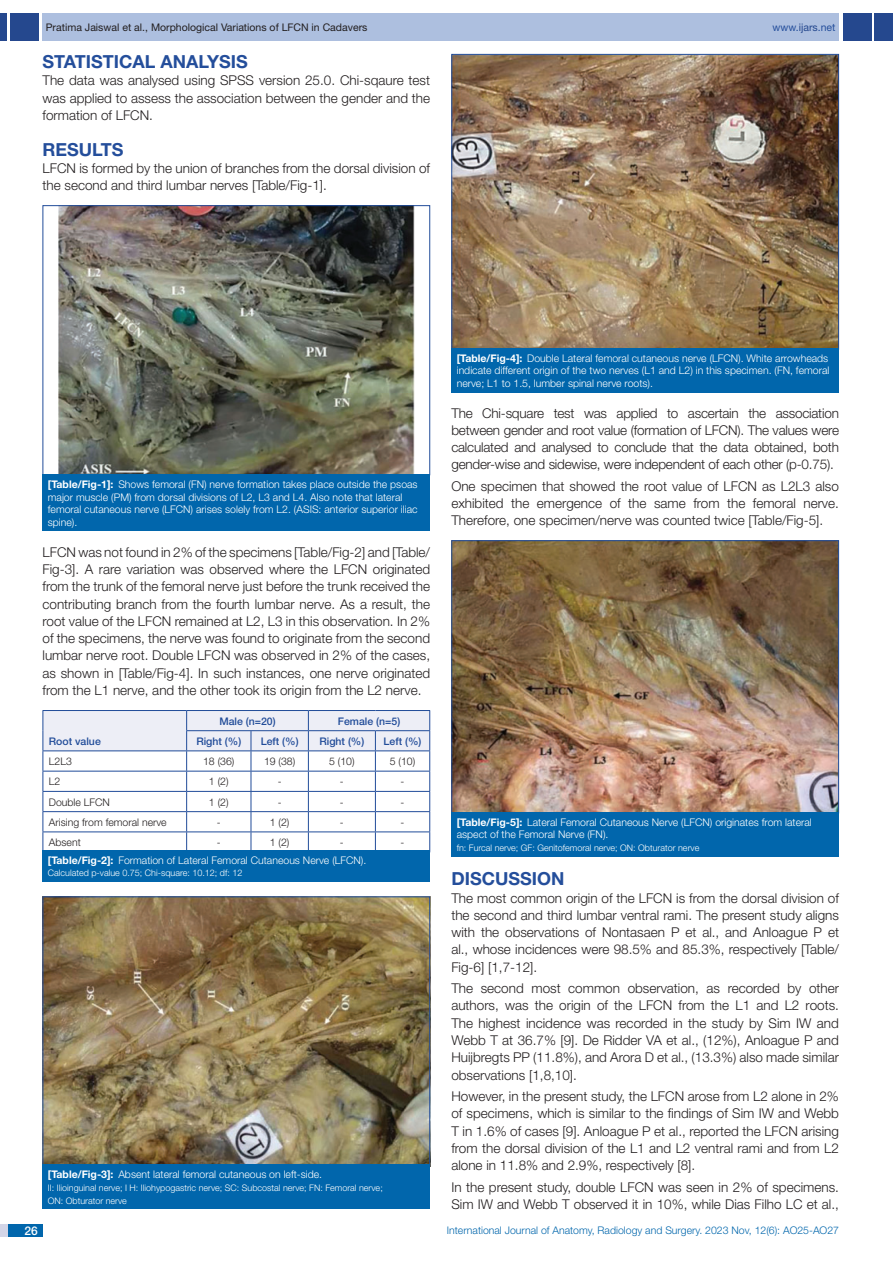
<style>
.page{position:relative;width:893px;height:1263px;background:#fff}
.page>*{position:absolute;margin:0;border:0;box-sizing:border-box;transform-origin:0 0}
.Heading{font:700 18px "Helvetica Neue";color:#244e9b}
.Body_text{font:300 13.5px/17.2px "Helvetica Neue";color:#231f20;text-align:justify}
.t1{font:500 12px "Helvetica Neue";color:#fff}
.TABLE_FIG{font:300 10.5px/12.6px "Helvetica Neue";color:#fff}
.tb_txt{font:300 10.5px "Helvetica Neue";color:#231f20}
.t2{font:300 10.5px "Helvetica Neue";color:#0166ac}
.tb_head{font:500 10.5px "Helvetica Neue";color:#214c99}
.t3{font:10.5px "Helvetica Neue";color:#231f20}
.t4{font:10.5px "Helvetica Neue";color:#244e9b}
.TABLE_FIG-2{font:300 9px/12.6px "Helvetica Neue";color:#fff}
.s1{color:#25488e}
.s2{font-weight:700}
</style>
<div class="page">
<div style="left:0;top:13px;width:7px;height:28px;background:#25488e"></div>
<div style="left:10px;top:13px;width:29px;height:28px;background:#25488e"></div>
<div style="left:43px;top:13px;width:796px;height:28px;background:#adbfdf"></div>
<div style="left:875px;top:13px;width:18px;height:28px;background:#25488e"></div>
<div style="left:843px;top:13px;width:29px;height:28px;background:#25488e"></div>
<div style="left:0;top:1224px;width:43px;height:13px;background:#d3d5e7"></div>
<div style="left:8px;top:1224px;width:35px;height:13px;background:#0166ac"></div>
<svg style="left:43px;top:710px;width:387px;height:140px"></svg>
<div style="left:43px;top:850px;width:387px;height:31px;background:#0166ac"></div>
<img style="left:45px;top:898px;width:383px;height:267px">
<div style="left:43px;top:1165px;width:387px;height:44px;background:#0166ac"></div>
<img style="left:453px;top:542px;width:384px;height:269px">
<div style="left:451px;top:540px;width:388px;height:273px;border:1px solid #214c99"></div>
<div style="left:451px;top:812px;width:388px;height:44px;background:#0166ac"></div>
<img style="left:58px;top:207px;width:357px;height:266px">
<div style="left:43px;top:205px;width:387px;height:270px;border:1px solid #214c99"></div>
<div style="left:43px;top:474px;width:387px;height:57px;background:#0166ac"></div>
<img style="left:453px;top:56px;width:384px;height:292px">
<div style="left:451px;top:348px;width:388px;height:44px;background:#0166ac"></div>
<p class="t3" style="left:46px;top:21px;width:323px">Pratima Jaiswal et al., Morphological Variations of LFCN in Cadavers</p>
<p class="t4" style="left:773px;top:21px;width:64px">www.<span class="s1">ijars</span>.net</p>
<p class="Heading" style="left:43px;top:51px;width:207px">STATISTICAL ANALYSIS</p>
<p class="Body_text" style="left:43px;top:72px;width:389px">The data was analysed using SPSS version 25.0. Chi-sqaure test was applied to assess the association between the gender and the formation of LFCN.</p>
<p class="Heading" style="left:43px;top:138px;width:83px">RESULTS</p>
<p class="Body_text" style="left:43px;top:159px;width:389px">LFCN is formed by the union of branches from the dorsal division of the second and third lumbar nerves [Table/Fig-1].</p>
<p class="TABLE_FIG" style="left:48px;top:478px;width:371px"><span class="s2">[Table/Fig-1]:</span> Shows femoral (FN) nerve formation takes place outside the psoas major muscle (PM) from dorsal divisions of L2, L3 and L4. Also note that lateral femoral cutaneous nerve (LFCN) arises solely from L2. (ASIS: anterior superior iliac spine).</p>
<p class="Body_text" style="left:43px;top:543px;width:389px">LFCN was not found in 2% of the specimens [Table/Fig-2] and [Table/ Fig-3]. A rare variation was observed where the LFCN originated from the trunk of the femoral nerve just before the trunk received the contributing branch from the fourth lumbar nerve. As a result, the root value of the LFCN remained at L2, L3 in this observation. In 2% of the specimens, the nerve was found to originate from the second lumbar nerve root. Double LFCN was observed in 2% of the cases, as shown in [Table/Fig-4]. In such instances, one nerve originated from the L1 nerve, and the other took its origin from the L2 nerve.</p>
<p class="tb_head" style="left:49px;top:735px;width:53px">Root value</p>
<p class="tb_head" style="left:219px;top:715px;width:58px">Male (n=20)</p>
<p class="tb_head" style="left:338px;top:715px;width:64px">Female (n=5)</p>
<p class="tb_head" style="left:196px;top:735px;width:46px">Right (%)</p>
<p class="tb_head" style="left:261px;top:735px;width:39px">Left (%)</p>
<p class="tb_head" style="left:319px;top:735px;width:46px">Right (%)</p>
<p class="tb_head" style="left:384px;top:735px;width:39px">Left (%)</p>
<p class="tb_txt" style="left:49px;top:755px;width:24px">L2L3</p>
<p class="tb_txt" style="left:203px;top:755px;width:33px">18 (36)</p>
<p class="tb_txt" style="left:264px;top:755px;width:33px">19 (38)</p>
<p class="tb_txt" style="left:329px;top:755px;width:27px">5 (10)</p>
<p class="tb_txt" style="left:390px;top:755px;width:27px">5 (10)</p>
<p class="tb_txt" style="left:49px;top:775px;width:13px">L2</p>
<p class="tb_txt" style="left:209px;top:775px;width:21px">1 (2)</p>
<p class="tb_txt" style="left:278px;top:775px;width:5px">-</p>
<p class="tb_txt" style="left:340px;top:775px;width:5px">-</p>
<p class="tb_txt" style="left:401px;top:775px;width:5px">-</p>
<p class="tb_txt" style="left:49px;top:795px;width:63px">Double LFCN</p>
<p class="tb_txt" style="left:209px;top:795px;width:21px">1 (2)</p>
<p class="tb_txt" style="left:278px;top:795px;width:5px">-</p>
<p class="tb_txt" style="left:340px;top:795px;width:5px">-</p>
<p class="tb_txt" style="left:401px;top:795px;width:5px">-</p>
<p class="tb_txt" style="left:49px;top:816px;width:119px">Arising from femoral nerve</p>
<p class="tb_txt" style="left:217px;top:816px;width:5px">-</p>
<p class="tb_txt" style="left:270px;top:816px;width:21px">1 (2)</p>
<p class="tb_txt" style="left:340px;top:816px;width:5px">-</p>
<p class="tb_txt" style="left:401px;top:816px;width:5px">-</p>
<p class="tb_txt" style="left:49px;top:836px;width:33px">Absent</p>
<p class="tb_txt" style="left:217px;top:836px;width:5px">-</p>
<p class="tb_txt" style="left:270px;top:836px;width:21px">1 (2)</p>
<p class="tb_txt" style="left:340px;top:836px;width:5px">-</p>
<p class="tb_txt" style="left:401px;top:836px;width:5px">-</p>
<p class="TABLE_FIG" style="left:48px;top:853px;width:320px"><span class="s2">[Table/Fig-2]:</span> Formation of Lateral Femoral Cutaneous Nerve (LFCN).</p>
<p class="TABLE_FIG-2" style="left:48px;top:866px;width:196px">Calculated p-value 0.75; Chi-square: 10.12; df: 12</p>
<p class="TABLE_FIG" style="left:48px;top:1168px;width:276px"><span class="s2">[Table/Fig-3]:</span> Absent lateral femoral cutaneous on left-side.</p>
<p class="TABLE_FIG-2" style="left:48px;top:1181px;width:336px">II: Ilioinguinal nerve; I H: Iliohypogastric nerve; SC: Subcostal nerve; FN: Femoral nerve;<br>ON: Obturator nerve</p>
<p class="TABLE_FIG" style="left:457px;top:351px;width:374px;text-align:justify"><span class="s2">[Table/Fig-4]:</span> Double Lateral femoral cutaneous nerve (LFCN). White arrowheads indicate different origin of the two nerves (L1 and L2) in this specimen. (FN, femoral nerve; L1 to 1.5, lumber spinal nerve roots).</p>
<p class="Body_text" style="left:451px;top:404px;width:389px">The Chi-square test was applied to ascertain the association between gender and root value (formation of LFCN). The values were calculated and analysed to conclude that the data obtained, both gender-wise and sidewise, were independent of each other (p-0.75).</p>
<p class="Body_text" style="left:451px;top:477px;width:389px">One specimen that showed the root value of LFCN as L2L3 also exhibited the emergence of the same from the femoral nerve.<br>Therefore, one specimen/nerve was counted twice [Table/Fig-5].</p>
<p class="TABLE_FIG" style="left:457px;top:815px;width:357px"><span class="s2">[Table/Fig-5]:</span> Lateral Femoral Cutaneous Nerve (LFCN) originates from lateral aspect of the Femoral Nerve (FN).</p>
<p class="TABLE_FIG-2" style="left:457px;top:841px;width:244px">fn: Furcal nerve; GF: Genitofemoral nerve; ON: Obturator nerve</p>
<p class="Heading" style="left:451px;top:868px;width:115px">DISCUSSION</p>
<p class="Body_text" style="left:451px;top:889px;width:389px">The most common origin of the LFCN is from the dorsal division of the second and third lumbar ventral rami. The present study aligns with the observations of Nontasaen P et al., and Anloague P et al., whose incidences were 98.5% and 85.3%, respectively [Table/ Fig-6] [1,7-12].</p>
<p class="Body_text" style="left:451px;top:979px;width:389px">The second most common observation, as recorded by other authors, was the origin of the LFCN from the L1 and L2 roots.<br>The highest incidence was recorded in the study by Sim IW and Webb T at 36.7% [9]. De Ridder VA et al., (12%), Anloague P and Huijbregts PP (11.8%), and Arora D et al., (13.3%) also made similar observations [1,8,10].</p>
<p class="Body_text" style="left:451px;top:1087px;width:389px">However, in the present study, the LFCN arose from L2 alone in 2% of specimens, which is similar to the findings of Sim IW and Webb T in 1.6% of cases [9]. Anloague P et al., reported the LFCN arising from the dorsal division of the L1 and L2 ventral rami and from L2 alone in 11.8% and 2.9%, respectively [8].</p>
<p class="Body_text" style="left:451px;top:1178px;width:389px">In the present study, double LFCN was seen in 2% of specimens.<br>Sim IW and Webb T observed it in 10%, while Dias Filho LC et al.,</p>
<p class="t1" style="left:24px;top:1223px;width:15px">26</p>
<p class="t2" style="left:447px;top:1224px;width:394px">International Journal of Anatomy, Radiology and Surgery. 2023 Nov, 12(6): AO25-AO27</p>
</div>
